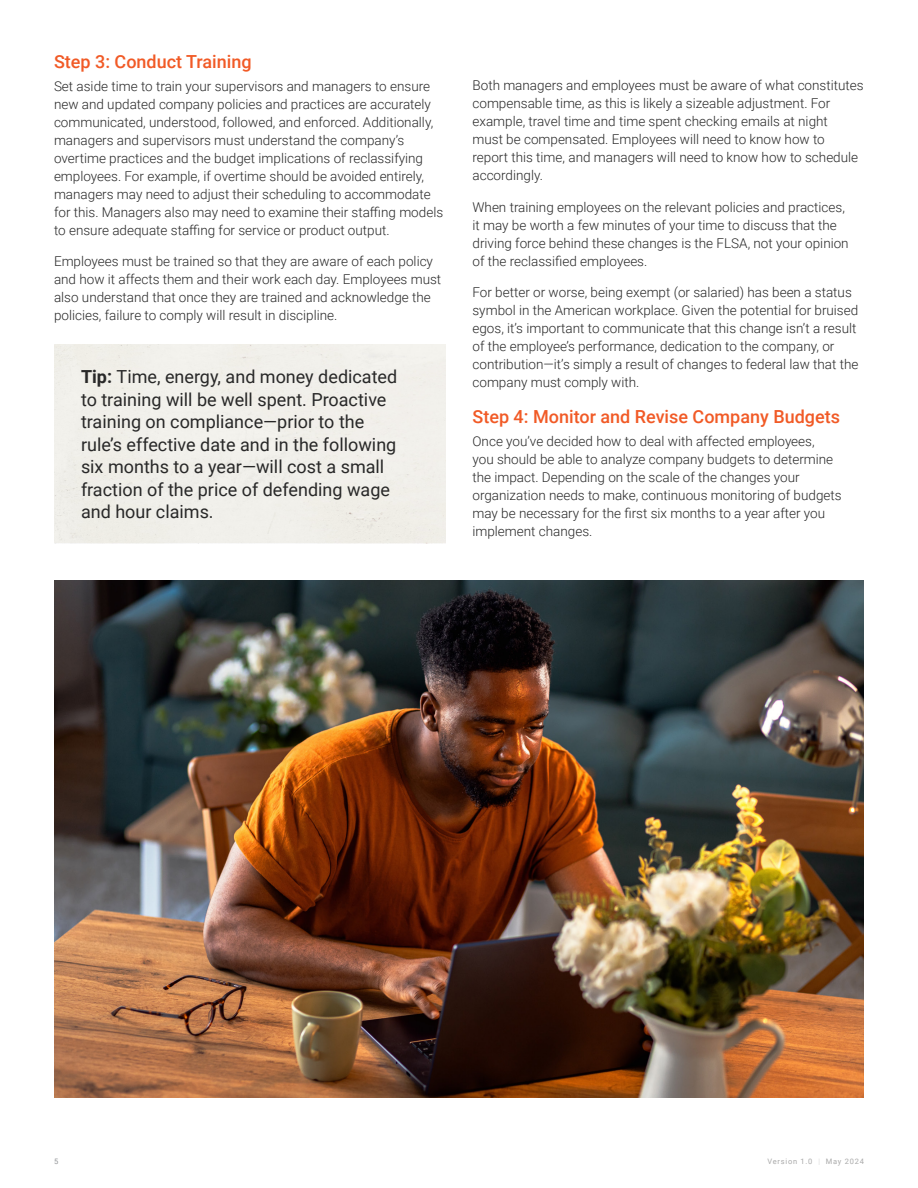
<style>
.page{position:relative;width:918px;height:1188px;background:#fff}
.page>*{position:absolute;margin:0;border:0;box-sizing:border-box;transform-origin:0 0}
.Stat_text{font:18px/22.5px "Roboto";color:#282828}
.Secondary_header{font:500 18px "Roboto";color:#f15a26}
.body_copy{font:300 13.5px/18px "Roboto";color:#282828}
.CSLP_footer{font:7.5px "Roboto";letter-spacing:.1em;color:#a9a9a9}
.t1{font:7.5px "Roboto";color:#939598}
.s1{font-weight:700}
.s2{font-weight:100}
</style>
<div class="page">
<img style="left:54px;top:580px;width:810px;height:517px">
<p class="Secondary_header" style="left:54px;top:48px;width:199px">Step 3: Conduct Training</p>
<p class="body_copy" style="left:54px;top:77px;width:391px">Set aside time to train your supervisors and managers to ensure new and updated company policies and practices are accurately communicated, understood, followed, and enforced. Additionally, managers and supervisors must understand the company’s overtime practices and the budget implications of reclassifying employees. For example, if overtime should be avoided entirely, managers may need to adjust their scheduling to accommodate for this. Managers also may need to examine their staffing models to ensure adequate staffing for service or product output.</p>
<p class="body_copy" style="left:54px;top:252px;width:389px">Employees must be trained so that they are aware of each policy and how it affects them and their work each day. Employees must also understand that once they are trained and acknowledge the policies, failure to comply will result in discipline.</p>
<p class="Stat_text" style="left:81px;top:365px;width:318px"><span class="s1">Tip:</span> Time, energy, and money dedicated to training will be well spent. Proactive training on compliance—prior to the rule’s effective date and in the following six months to a year—will cost a small fraction of the price of defending wage and hour claims.</p>
<p class="body_copy" style="left:472px;top:76px;width:393px">Both managers and employees must be aware of what constitutes compensable time, as this is likely a sizeable adjustment. For example, travel time and time spent checking emails at night<br>must be compensated. Employees will need to know how to report this time, and managers will need to know how to schedule accordingly.</p>
<p class="body_copy" style="left:472px;top:197px;width:378px">When training employees on the relevant policies and practices, it may be worth a few minutes of your time to discuss that the driving force behind these changes is the FLSA, not your opinion of the reclassified employees.</p>
<p class="body_copy" style="left:472px;top:283px;width:388px">For better or worse, being exempt (or salaried) has been a status symbol in the American workplace. Given the potential for bruised egos, it’s important to communicate that this change isn’t a result of the employee’s performance, dedication to the company, or contribution—it’s simply a result of changes to federal law that the company must comply with.</p>
<p class="Secondary_header" style="left:472px;top:404px;width:369px">Step 4: Monitor and Revise Company Budgets</p>
<p class="body_copy" style="left:472px;top:432px;width:371px">Once you’ve decided how to deal with affected employees,<br>you should be able to analyze company budgets to determine the impact. Depending on the scale of the changes your organization needs to make, continuous monitoring of budgets may be necessary for the first six months to a year after you implement changes.</p>
<p class="t1" style="left:54px;top:1156px;width:6px">5</p>
<p class="CSLP_footer" style="left:768px;top:1156px;width:98px">Version 1.0 <span class="s2">|</span> May 2024</p>
</div>
